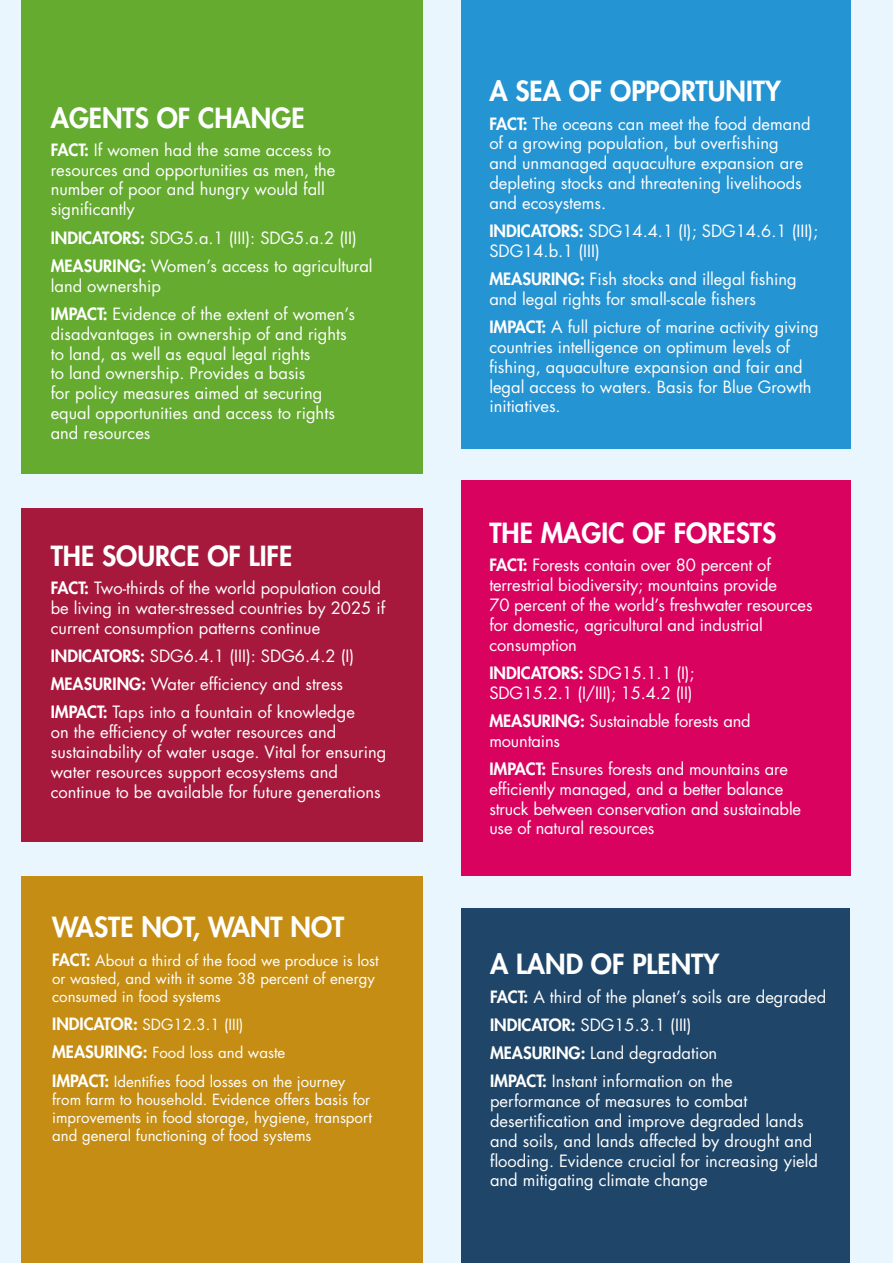
<style>
.page{position:relative;width:893px;height:1263px;background:#eaf6fe}
.page>*{position:absolute;margin:0;border:0;box-sizing:border-box;transform-origin:0 0}
.t1{font:800 27px "Futura Std";color:#fff}
.t2{font:16.5px/19.8px "Futura Std";color:#fff}
.t3{font:15px/18px "Futura Std";color:#fff}
.s1{font-weight:800}
.s2{font-weight:800;font-size:16.5px}
</style>
<div class="page">
<div style="left:21px;top:0;width:401px;height:474px;background:#64ab30"></div>
<div style="left:21px;top:508px;width:401px;height:334px;background:#a6183c"></div>
<div style="left:21px;top:876px;width:401px;height:387px;background:#c58d13"></div>
<div style="left:461px;top:909px;width:388px;height:354px;background:#1f4568"></div>
<div style="left:461px;top:0;width:389px;height:449px;background:#2594d2"></div>
<div style="left:461px;top:480px;width:389px;height:396px;background:#da025f"></div>
<h1 class="t1" style="left:51px;top:100px;width:255px">AGENTS OF CHANGE</h1>
<p class="t2" style="left:51px;top:140px;width:286px"><span class="s1">FACT:</span> If women had the same access to resources and opportunities as men, the number of poor and hungry would fall significantly</p>
<p class="t2" style="left:51px;top:223px;width:323px;line-height:28.3px"><span class="s1">INDICATORS:</span> SDG5.a.1 (III): SDG5.a.2 (II)<br><span class="s1">MEASURING:</span> Women’s access to agricultural</p>
<p class="t2" style="left:51px;top:272px;width:306px;line-height:28.3px">land ownership<br><span class="s1">IMPACT:</span> Evidence of the extent of women’s</p>
<p class="t2" style="left:51px;top:324px;width:297px">disadvantages in ownership of and rights to land, as well as equal legal rights<br>to land ownership. Provides a basis<br>for policy measures aimed at securing equal opportunities and access to rights and resources</p>
<h1 class="t1" style="left:51px;top:539px;width:243px">THE SOURCE OF LIFE</h1>
<p class="t2" style="left:51px;top:578px;width:336px"><span class="s1">FACT:</span> Two-thirds of the world population could be living in water-stressed countries by 2025 if current consumption patterns continue</p>
<p class="t2" style="left:51px;top:642px;width:306px;line-height:28.3px"><span class="s1">INDICATORS:</span> SDG6.4.1 (III): SDG6.4.2 (I)<br><span class="s1">MEASURING:</span> Water efficiency and stress<br><span class="s1">IMPACT:</span> Taps into a fountain of knowledge</p>
<p class="t2" style="left:51px;top:722px;width:337px">on the efficiency of water resources and sustainability of water usage. Vital for ensuring water resources support ecosystems and continue to be available for future generations</p>
<h1 class="t1" style="left:52px;top:910px;width:294px">WASTE NOT, WANT NOT</h1>
<p class="t3" style="left:52px;top:951px;width:328px"><span class="s2">FACT:</span> About a third of the food we produce is lost or wasted, and with it some 38 percent of energy consumed in food systems</p>
<p class="t3" style="left:52px;top:1010px;width:295px;line-height:28.3px"><span class="s2">INDICATOR:</span> SDG12.3.1 (III)<br><span class="s2">MEASURING:</span> Food loss and waste<br><span class="s2">IMPACT:</span> Identifies food losses on the journey</p>
<p class="t3" style="left:52px;top:1090px;width:321px;text-align:justify">from farm to household. Evidence offers basis for improvements in food storage, hygiene, transport and general functioning of food systems</p>
<h1 class="t1" style="left:489px;top:74px;width:293px">A SEA OF OPPORTUNITY</h1>
<p class="t2" style="left:489px;top:114px;width:323px"><span class="s1">FACT:</span> The oceans can meet the food demand of a growing population, but overfishing<br>and unmanaged aquaculture expansion are depleting stocks and threatening livelihoods and ecosystems.</p>
<p class="t2" style="left:489px;top:221px;width:330px"><span class="s1">INDICATORS:</span> SDG14.4.1 (I); SDG14.6.1 (III);<br>SDG14.b.1 (III)</p>
<p class="t2" style="left:489px;top:269px;width:309px"><span class="s1">MEASURING:</span> Fish stocks and illegal fishing and legal rights for small-scale fishers</p>
<p class="t2" style="left:489px;top:317px;width:331px"><span class="s1">IMPACT:</span> A full picture of marine activity giving countries intelligence on optimum levels of fishing, aquaculture expansion and fair and legal access to waters. Basis for Blue Growth initiatives.</p>
<h1 class="t1" style="left:489px;top:516px;width:288px">THE MAGIC OF FORESTS</h1>
<p class="t2" style="left:489px;top:555px;width:325px"><span class="s1">FACT:</span> Forests contain over 80 percent of terrestrial biodiversity; mountains provide<br>70 percent of the world’s freshwater resources for domestic, agricultural and industrial consumption</p>
<p class="t2" style="left:489px;top:663px;width:207px"><span class="s1">INDICATORS:</span> SDG15.1.1 (I);<br>SDG15.2.1 (I/III); 15.4.2 (II)</p>
<p class="t2" style="left:489px;top:711px;width:263px"><span class="s1">MEASURING:</span> Sustainable forests and mountains</p>
<p class="t2" style="left:489px;top:759px;width:313px"><span class="s1">IMPACT:</span> Ensures forests and mountains are efficiently managed, and a better balance struck between conservation and sustainable use of natural resources</p>
<h1 class="t1" style="left:490px;top:947px;width:231px">A LAND OF PLENTY</h1>
<p class="t2" style="left:490px;top:982px;width:338px;line-height:28.3px"><span class="s1">FACT:</span> A third of the planet’s soils are degraded <span class="s1">INDICATOR:</span> SDG15.3.1 (III)<br><span class="s1">MEASURING:</span> Land degradation<br><span class="s1">IMPACT:</span> Instant information on the</p>
<p class="t2" style="left:490px;top:1091px;width:330px">performance of measures to combat desertification and improve degraded lands and soils, and lands affected by drought and flooding. Evidence crucial for increasing yield and mitigating climate change</p>
</div>
